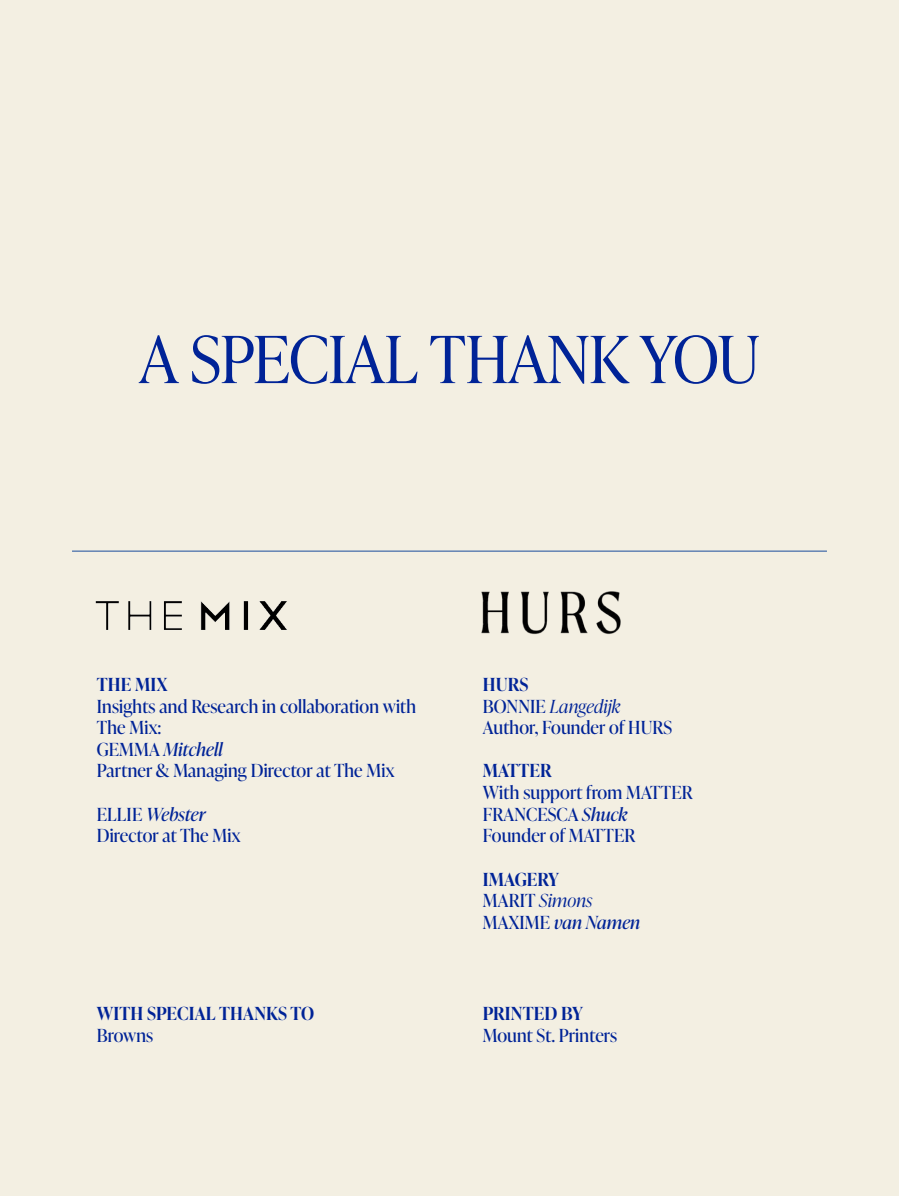
<style>
.page{position:relative;width:899px;height:1196px;background:#fff}
.page>*{position:absolute;margin:0;border:0;box-sizing:border-box;transform-origin:0 0}
.t1{font:300 64.8px "Ivy Presto Headline";color:#002397}
.t2{font:18px "Ivy Presto Display";letter-spacing:.01em;color:#002397}
.t3{font:600 18px "Ivy Presto Display";letter-spacing:.01em;color:#002397}
.t4{font:italic 18px "Ivy Presto Display";letter-spacing:.01em;color:#002397}
.t5{font:italic 300 18px "Ivy Presto Display";letter-spacing:.01em;color:#002397}
.s1{font-style:normal}
.s2{font-weight:400;font-style:normal}
.s3{font-style:italic}
</style>
<div class="page">
<hr style="left:72px;top:550px;width:755px;height:1px;background:#194b9b">
<img style="left:478px;top:581px;width:145px;height:63px">
<img style="left:87px;top:581px;width:212px;height:64px">
<p class="t1" style="left:140px;top:313px;width:621px">A SPECIAL THANK YOU</p>
<p class="t3" style="left:97px;top:671px;width:72px">THE MIX</p>
<p class="t2" style="left:97px;top:693px;width:321px">Insights and Research in collaboration with</p>
<p class="t2" style="left:97px;top:714px;width:66px">The Mix:</p>
<p class="t4" style="left:97px;top:736px;width:127px"><span class="s1">GEMMA</span> Mitchell</p>
<p class="t2" style="left:97px;top:757px;width:299px">Partner &amp; Managing Director at The Mix</p>
<p class="t4" style="left:97px;top:801px;width:110px"><span class="s1">ELLIE</span> Webster</p>
<p class="t2" style="left:97px;top:822px;width:145px">Director at The Mix</p>
<p class="t3" style="left:97px;top:1000px;width:219px">WITH SPECIAL THANKS TO</p>
<p class="t2" style="left:97px;top:1021px;width:58px">Browns</p>
<p class="t3" style="left:483px;top:671px;width:47px">HURS</p>
<p class="t5" style="left:483px;top:693px;width:139px"><span class="s2">BONNIE</span> Langedijk</p>
<p class="t2" style="left:483px;top:714px;width:191px">Author, Founder of HURS</p>
<p class="t3" style="left:483px;top:757px;width:70px">MATTER</p>
<p class="t2" style="left:483px;top:779px;width:211px">With support from MATTER</p>
<p class="t2" style="left:483px;top:801px;width:146px">FRANCESCA <span class="s3">Shuck</span></p>
<p class="t2" style="left:483px;top:822px;width:154px">Founder of MATTER</p>
<p class="t3" style="left:483px;top:865px;width:78px">IMAGERY</p>
<p class="t5" style="left:483px;top:887px;width:111px"><span class="s2">MARIT</span> Simons</p>
<p class="t4" style="left:483px;top:909px;width:159px"><span class="s1">MAXIME</span> van Namen</p>
<p class="t3" style="left:483px;top:1000px;width:102px">PRINTED BY</p>
<p class="t2" style="left:483px;top:1021px;width:136px">Mount St. Printers</p>
</div>
